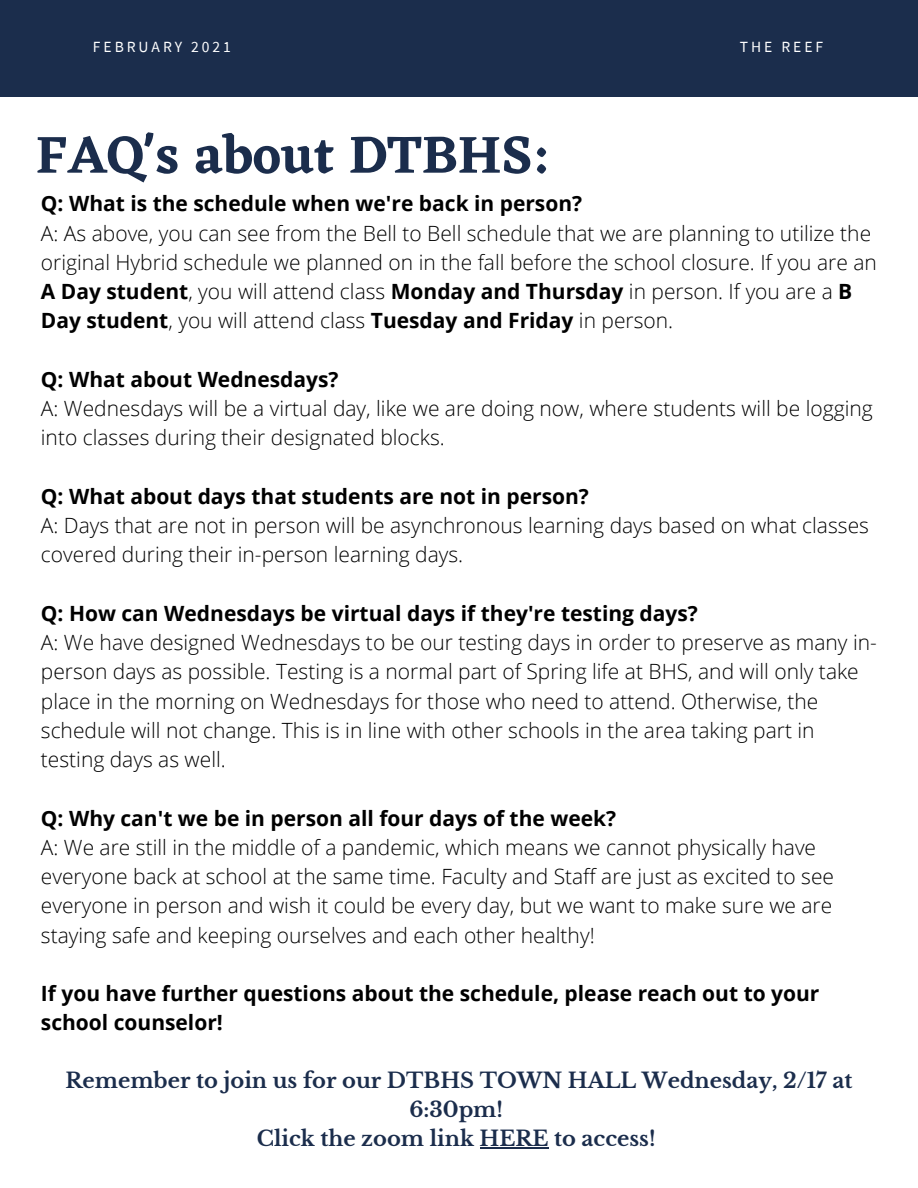
<style>
.page{position:relative;width:918px;height:1188px;background:#fff}
.page>*{position:absolute;margin:0;border:0;box-sizing:border-box;transform-origin:0 0}
.t1{font:600 54px "Eczar";color:#1b2d4c}
.t2{font:300 21px/29.2px "Open Sans";color:#000}
.t3{font:700 21px/29.2px "Open Sans";color:#000}
.t4{font:700 21px/29.2px "Libre Baskerville";color:#1b2d4c;text-align:center}
.t5{font:15.6px "Source Sans Pro";letter-spacing:.19em;color:#fff}
.s1{font-weight:700}
</style>
<div class="page">
<div style="left:0;top:0;width:918px;height:96px;background:#1b2d4c"></div>
<hr style="left:480px;top:1147px;width:69px;height:1px;background:#1b2d4c">
<p class="t5" style="left:93px;top:37px;width:140px">FEBRUARY 2021</p>
<p class="t5" style="left:740px;top:37px;width:85px">THE REEF</p>
<p class="t1" style="left:36px;top:122px;width:517px">FAQ's about DTBHS:</p>
<p class="t3" style="left:41px;top:189px;width:543px">Q: What is the schedule when we're back in person?</p>
<p class="t2" style="left:41px;top:218px;width:837px">A: As above, you can see from the Bell to Bell schedule that we are planning to utilize the original Hybrid schedule we planned on in the fall before the school closure. If you are an <span class="s1">A Day student</span>, you will attend class <span class="s1">Monday and Thursday</span> in person. If you are a <span class="s1">B Day student</span>, you will attend class <span class="s1">Tuesday and Friday</span> in person.</p>
<p class="t3" style="left:41px;top:364px;width:299px">Q: What about Wednesdays?</p>
<p class="t2" style="left:41px;top:393px;width:833px">A: Wednesdays will be a virtual day, like we are doing now, where students will be logging into classes during their designated blocks.</p>
<p class="t3" style="left:41px;top:481px;width:550px">Q: What about days that students are not in person?</p>
<p class="t2" style="left:41px;top:510px;width:830px">A: Days that are not in person will be asynchronous learning days based on what classes covered during their in-person learning days.</p>
<p class="t3" style="left:41px;top:598px;width:659px">Q: How can Wednesdays be virtual days if they're testing days?</p>
<p class="t2" style="left:41px;top:627px;width:838px">A: We have designed Wednesdays to be our testing days in order to preserve as many in&shy;person days as possible. Testing is a normal part of Spring life at BHS, and will only take place in the morning on Wednesdays for those who need to attend. Otherwise, the schedule will not change. This is in line with other schools in the area taking part in testing days as well.</p>
<p class="t3" style="left:41px;top:803px;width:577px">Q: Why can't we be in person all four days of the week?</p>
<p class="t2" style="left:41px;top:832px;width:795px">A: We are still in the middle of a pandemic, which means we cannot physically have everyone back at school at the same time. Faculty and Staff are just as excited to see everyone in person and wish it could be every day, but we want to make sure we are staying safe and keeping ourselves and each other healthy!</p>
<p class="t3" style="left:41px;top:978px;width:780px">If you have further questions about the schedule, please reach out to your school counselor!</p>
<p class="t4" style="left:66px;top:1066px;width:788px">Remember to join us for our DTBHS TOWN HALL Wednesday, 2/17 at<br>6:30pm!</p>
<p class="t4" style="left:257px;top:1124px;width:400px">Click the zoom link HERE to access!</p>
</div>
